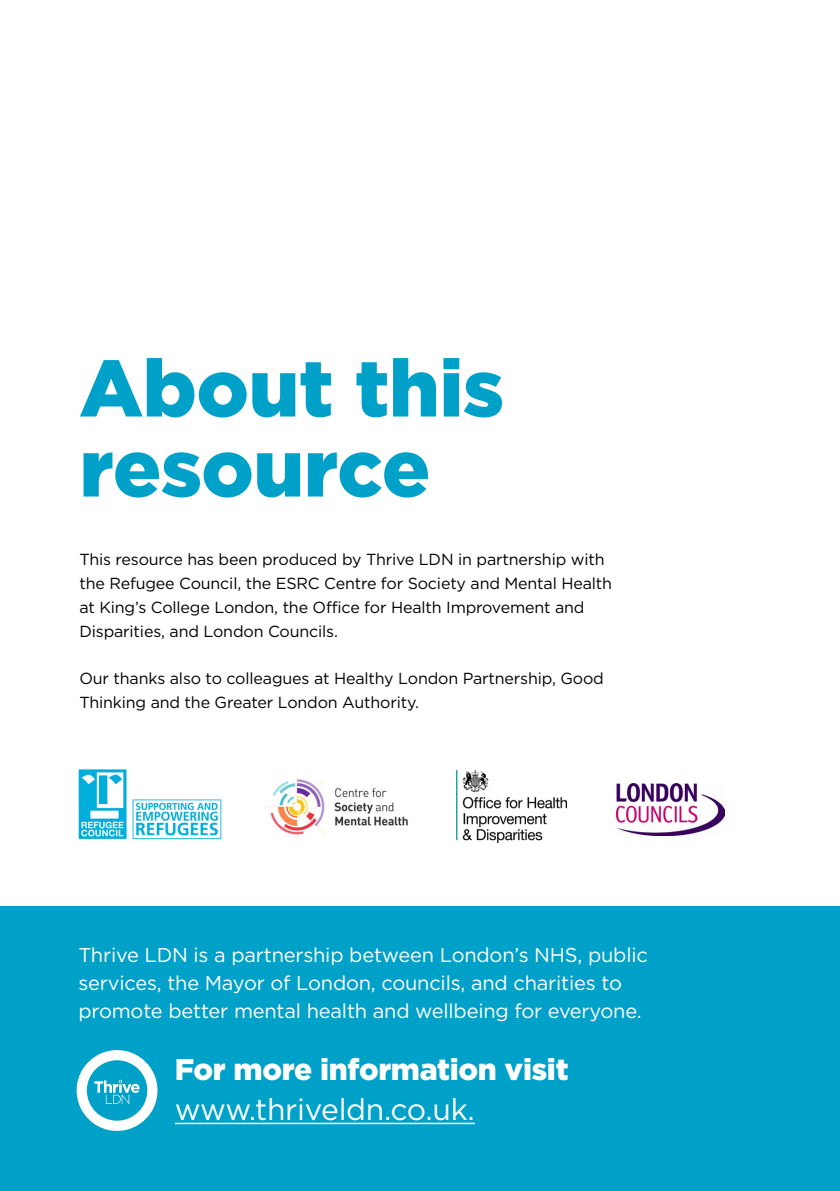
<style>
.page{position:relative;width:840px;height:1191px;background:#fff}
.page>*{position:absolute;margin:0;border:0;box-sizing:border-box;transform-origin:0 0}
.t1{font:900 80px/80px "Gotham";letter-spacing:-.005em;color:#00a1c8}
.t2{font:900 30px "Gotham";letter-spacing:-.01em;color:#fff}
.t3{font:30px "Gotham";letter-spacing:-.01em;color:#fff}
.t4{font:20px/28px "Gotham";letter-spacing:-.01em;color:#fff}
.t5{font:16px/24px "Gotham";letter-spacing:-.01em;color:#000}
</style>
<div class="page">
<div style="left:0;top:906px;width:839px;height:285px;background:#00a1c8"></div>
<svg style="left:77px;top:1050px;width:80px;height:80px"></svg>
<hr style="left:175px;top:1122px;width:299px;height:2px;background:#fff">
<img style="left:265px;top:773px;width:143px;height:67px">
<img style="left:78px;top:769px;width:144px;height:71px">
<img style="left:456px;top:770px;width:110px;height:72px">
<img style="left:616px;top:784px;width:108px;height:52px">
<h1 class="t1" style="left:79px;top:346px;width:426px">About this resource</h1>
<p class="t5" style="left:79px;top:547px;width:534px">This resource has been produced by Thrive LDN in partnership with the Refugee Council, the ESRC Centre for Society and Mental Health at King’s College London, the Office for Health Improvement and Disparities, and London Councils.</p>
<p class="t5" style="left:79px;top:666px;width:525px">Our thanks also to colleagues at Healthy London Partnership, Good<br>Thinking and the Greater London Authority.</p>
<p class="t4" style="left:78px;top:940px;width:570px">Thrive LDN is a partnership between London’s NHS, public services, the Mayor of London, councils, and charities to promote better mental health and wellbeing for everyone.</p>
<h2 class="t2" style="left:175px;top:1052px;width:395px">For more information visit</h2>
<h2 class="t3" style="left:175px;top:1090px;width:301px">www.thriveldn.co.uk.</h2>
</div>
